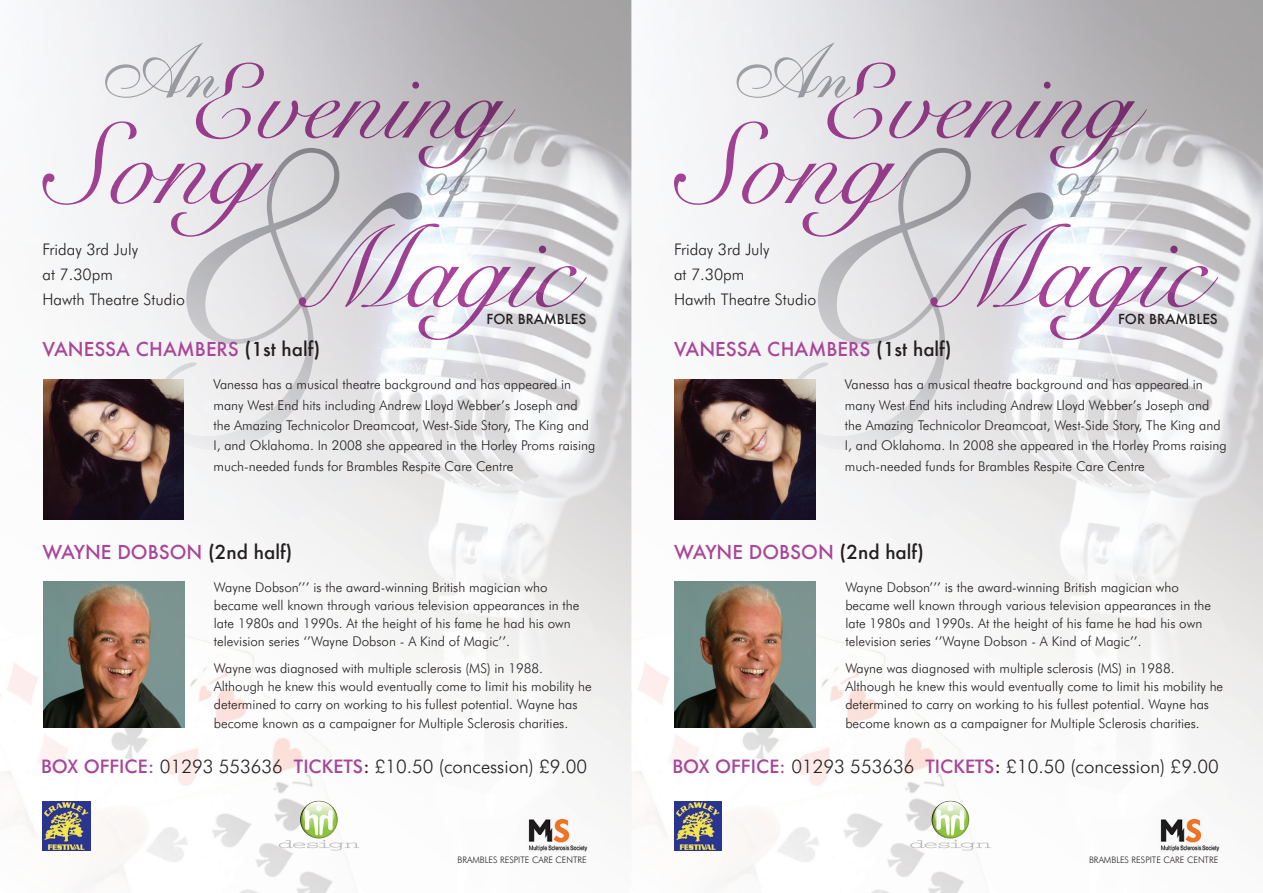
<style>
.page{position:relative;width:1263px;height:893px;background:#fff}
.page>*{position:absolute;margin:0;border:0;box-sizing:border-box;transform-origin:0 0}
.t1{font:300 18.75px "Futura BT";color:#231f20}
.t2{font:500 18.75px "Futura";color:#a84599}
.t3{font:300 16.05px/25.3px "Futura BT";color:#231f20}
.t4{font:300 13.5px/18px "Futura BT";color:#231f20}
.t5{font:500 13.5px "Futura";color:#231f20}
.t6{font:300 9px "Futura BT";color:#231f20}
.s1{color:#231f20}
.s2{font-weight:500;color:#a84599}
.s3{font-weight:500}
</style>
<div class="page">
<img style="left:0;top:0;width:1263px;height:893px">
<svg style="left:156px;top:340px;width:266px;height:110px"></svg>
<svg style="left:43px;top:43px;width:544px;height:297px"></svg>
<svg style="left:788px;top:340px;width:265px;height:110px"></svg>
<svg style="left:674px;top:43px;width:544px;height:297px"></svg>
<img style="left:43px;top:379px;width:141px;height:141px">
<img style="left:675px;top:379px;width:140px;height:141px">
<img style="left:43px;top:581px;width:141px;height:147px">
<img style="left:675px;top:581px;width:141px;height:147px">
<svg style="left:279px;top:801px;width:80px;height:49px"></svg>
<svg style="left:910px;top:801px;width:81px;height:49px"></svg>
<img style="left:519px;top:810px;width:79px;height:49px">
<img style="left:1150px;top:810px;width:79px;height:49px">
<img style="left:43px;top:801px;width:47px;height:49px">
<img style="left:674px;top:801px;width:47px;height:49px">
<p class="t3" style="left:43px;top:236px;width:144px">Friday 3rd July<br>at 7.30pm<br>Hawth Theatre Studio</p>
<p class="t3" style="left:674px;top:236px;width:144px">Friday 3rd July<br>at 7.30pm<br>Hawth Theatre Studio</p>
<p class="t5" style="left:486px;top:310px;width:101px">FOR BRAMBLES</p>
<p class="t5" style="left:1118px;top:310px;width:101px">FOR BRAMBLES</p>
<h1 class="t2" style="left:43px;top:336px;width:279px">VANESSA CHAMBERS <span class="s1">(1st half)</span></h1>
<p class="t4" style="left:213px;top:374px;width:383px;line-height:20.4px">Vanessa has a musical theatre background and has appeared in many West End hits including Andrew Lloyd Webber’s Joseph and the Amazing Technicolor Dreamcoat, West-Side Story, The King and I, and Oklahoma. In 2008 she appeared in the Horley Proms raising much-needed funds for Brambles Respite Care Centre</p>
<h1 class="t2" style="left:43px;top:539px;width:251px">WAYNE DOBSON <span class="s1">(2nd half)</span></h1>
<p class="t4" style="left:214px;top:578px;width:367px">Wayne Dobson’’’ is the award-winning British magician who became well known through various television appearances in the late 1980s and 1990s. At the height of his fame he had his own television series ‘’Wayne Dobson - A Kind of Magic’’.</p>
<p class="t4" style="left:214px;top:659px;width:379px">Wayne was diagnosed with multiple sclerosis (MS) in 1988.<br>Although he knew this would eventually come to limit his mobility he determined to carry on working to his fullest potential. Wayne has</p>
<p class="t4" style="left:214px;top:714px;width:356px">become known as a campaigner for Multiple Sclerosis charities.</p>
<h1 class="t2" style="left:674px;top:336px;width:279px">VANESSA CHAMBERS <span class="s1">(1st half)</span></h1>
<p class="t4" style="left:845px;top:374px;width:383px;line-height:20.4px">Vanessa has a musical theatre background and has appeared in many West End hits including Andrew Lloyd Webber’s Joseph and the Amazing Technicolor Dreamcoat, West-Side Story, The King and I, and Oklahoma. In 2008 she appeared in the Horley Proms raising much-needed funds for Brambles Respite Care Centre</p>
<h1 class="t2" style="left:674px;top:539px;width:251px">WAYNE DOBSON <span class="s1">(2nd half)</span></h1>
<p class="t4" style="left:845px;top:578px;width:367px">Wayne Dobson’’’ is the award-winning British magician who became well known through various television appearances in the late 1980s and 1990s. At the height of his fame he had his own television series ‘’Wayne Dobson - A Kind of Magic’’.</p>
<p class="t4" style="left:845px;top:659px;width:379px">Wayne was diagnosed with multiple sclerosis (MS) in 1988.<br>Although he knew this would eventually come to limit his mobility he determined to carry on working to his fullest potential. Wayne has</p>
<p class="t4" style="left:845px;top:714px;width:356px">become known as a campaigner for Multiple Sclerosis charities.</p>
<h1 class="t1" style="left:41px;top:754px;width:548px"><span class="s2">BOX OFFICE:</span> 01293 553636 <span class="s2">TICKETS</span><span class="s3">:</span> £10.50 (concession) £9.00</h1>
<h1 class="t1" style="left:672px;top:754px;width:548px"><span class="s2">BOX OFFICE:</span> 01293 553636 <span class="s2">TICKETS</span><span class="s3">:</span> £10.50 (concession) £9.00</h1>
<p class="t6" style="left:457px;top:854px;width:131px">BRAMBLES RESPITE CARE CENTRE</p>
<p class="t6" style="left:1089px;top:854px;width:131px">BRAMBLES RESPITE CARE CENTRE</p>
</div>
